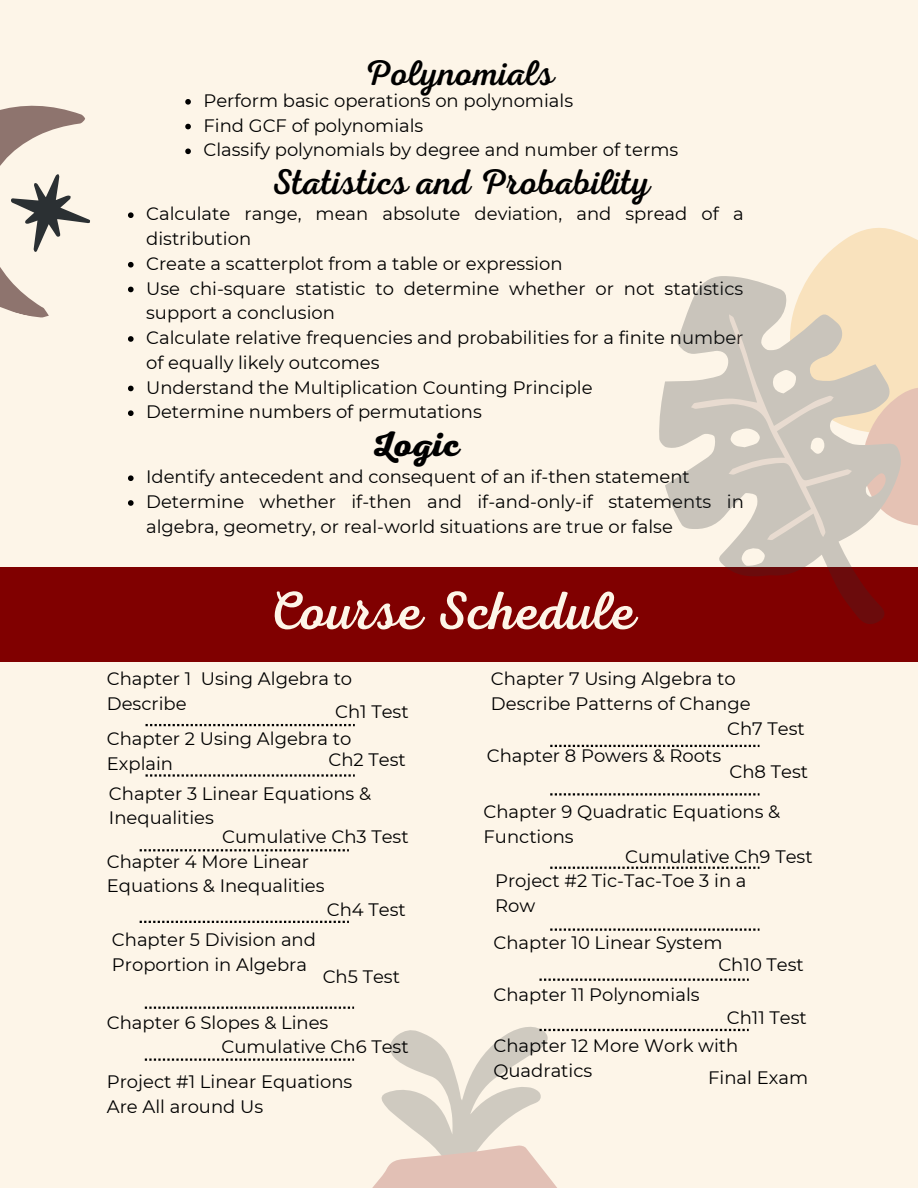
<style>
.page{position:relative;width:918px;height:1188px;background:#fdf5e8}
.page>*{position:absolute;margin:0;border:0;box-sizing:border-box;transform-origin:0 0}
.t1{font:54px "Nexa Script";color:#fdf5e8}
.t2{font:36px "Nexa Script";color:#000}
.t3{font:700 36px "Nexa Script";color:#000}
.t4{font:18px/24.8px "Montserrat";color:#000}
</style>
<div class="page">
<svg style="left:128px;top:212px;width:6px;height:6px"></svg>
<svg style="left:128px;top:262px;width:6px;height:6px"></svg>
<svg style="left:128px;top:287px;width:6px;height:5px"></svg>
<svg style="left:128px;top:336px;width:6px;height:6px"></svg>
<svg style="left:128px;top:386px;width:6px;height:5px"></svg>
<svg style="left:128px;top:410px;width:6px;height:6px"></svg>
<svg style="left:128px;top:475px;width:6px;height:6px"></svg>
<svg style="left:128px;top:500px;width:6px;height:6px"></svg>
<svg style="left:0;top:105px;width:90px;height:213px"></svg>
<div style="left:0;top:568px;width:918px;height:93px;background:#800000"></div>
<svg style="left:658px;top:304px;width:244px;height:320px"></svg>
<svg style="left:691px;top:228px;width:227px;height:313px"></svg>
<svg style="left:185px;top:99px;width:6px;height:6px"></svg>
<svg style="left:185px;top:124px;width:6px;height:5px"></svg>
<svg style="left:185px;top:148px;width:6px;height:6px"></svg>
<svg style="left:146px;top:724px;width:209px;height:2px"></svg>
<svg style="left:146px;top:774px;width:209px;height:3px"></svg>
<svg style="left:140px;top:849px;width:209px;height:2px"></svg>
<svg style="left:145px;top:1007px;width:209px;height:2px"></svg>
<svg style="left:550px;top:745px;width:210px;height:2px"></svg>
<svg style="left:550px;top:793px;width:210px;height:3px"></svg>
<svg style="left:550px;top:867px;width:210px;height:2px"></svg>
<svg style="left:539px;top:979px;width:210px;height:2px"></svg>
<svg style="left:145px;top:1027px;width:604px;height:161px"></svg>
<svg style="left:550px;top:928px;width:210px;height:3px"></svg>
<svg style="left:140px;top:921px;width:209px;height:2px"></svg>
<h2 class="t2" style="left:364px;top:52px;width:192px">Polynomials</h2>
<p class="t4" style="left:203px;top:87px;width:476px">Perform basic operations on polynomials<br>Find GCF of polynomials<br>Classify polynomials by degree and number of terms</p>
<h2 class="t2" style="left:271px;top:160px;width:381px">Statistics and Probability</h2>
<p class="t4" style="left:146px;top:201px;width:599px">Calculate range, mean absolute deviation, and spread of a distribution<br>Create a scatterplot from a table or expression<br>Use chi-square statistic to determine whether or not statistics support a conclusion<br>Calculate relative frequencies and probabilities for a finite number of equally likely outcomes<br>Understand the Multiplication Counting Principle<br>Determine numbers of permutations</p>
<h2 class="t3" style="left:372px;top:422px;width:89px">Logic</h2>
<p class="t4" style="left:146px;top:464px;width:599px">Identify antecedent and consequent of an if-then statement<br>Determine whether if-then and if-and-only-if statements in algebra, geometry, or real-world situations are true or false</p>
<h1 class="t1" style="left:267px;top:579px;width:370px">Course Schedule</h1>
<p class="t4" style="left:107px;top:666px;width:247px">Chapter 1 Using Algebra to<br>Describe</p>
<p class="t4" style="left:107px;top:726px;width:246px">Chapter 2 Using Algebra to<br>Explain</p>
<p class="t4" style="left:109px;top:780px;width:264px">Chapter 3 Linear Equations &amp;<br>Inequalities</p>
<p class="t4" style="left:335px;top:698px;width:75px">Ch1 Test</p>
<p class="t4" style="left:328px;top:747px;width:79px">Ch2 Test</p>
<p class="t4" style="left:222px;top:823px;width:188px">Cumulative Ch3 Test</p>
<p class="t4" style="left:107px;top:848px;width:219px">Chapter 4 More Linear<br>Equations &amp; Inequalities</p>
<p class="t4" style="left:491px;top:666px;width:261px">Chapter 7 Using Algebra to<br>Describe Patterns of Change</p>
<p class="t4" style="left:727px;top:715px;width:79px">Ch7 Test</p>
<p class="t4" style="left:730px;top:759px;width:80px">Ch8 Test</p>
<p class="t4" style="left:487px;top:743px;width:236px">Chapter 8 Powers &amp; Roots</p>
<p class="t4" style="left:484px;top:799px;width:298px">Chapter 9 Quadratic Equations &amp;<br>Functions</p>
<p class="t4" style="left:625px;top:843px;width:189px">Cumulative Ch9 Test</p>
<p class="t4" style="left:495px;top:868px;width:253px">Project #2 Tic-Tac-Toe 3 in a</p>
<p class="t4" style="left:327px;top:896px;width:81px">Ch4 Test</p>
<p class="t4" style="left:495px;top:893px;width:42px">Row</p>
<p class="t4" style="left:112px;top:927px;width:206px">Chapter 5 Division and<br>Proportion in Algebra</p>
<p class="t4" style="left:323px;top:964px;width:79px">Ch5 Test</p>
<p class="t4" style="left:107px;top:1010px;width:223px">Chapter 6 Slopes &amp; Lines</p>
<p class="t4" style="left:221px;top:1033px;width:189px">Cumulative Ch6 Test</p>
<p class="t4" style="left:107px;top:1069px;width:247px">Project #1 Linear Equations<br>Are All around Us</p>
<p class="t4" style="left:493px;top:929px;width:231px">Chapter 10 Linear System</p>
<p class="t4" style="left:493px;top:982px;width:208px">Chapter 11 Polynomials</p>
<p class="t4" style="left:493px;top:1032px;width:246px">Chapter 12 More Work with<br>Quadratics</p>
<p class="t4" style="left:718px;top:952px;width:87px">Ch10 Test</p>
<p class="t4" style="left:727px;top:1004px;width:82px">Ch11 Test</p>
<p class="t4" style="left:708px;top:1065px;width:101px">Final Exam</p>
</div>
